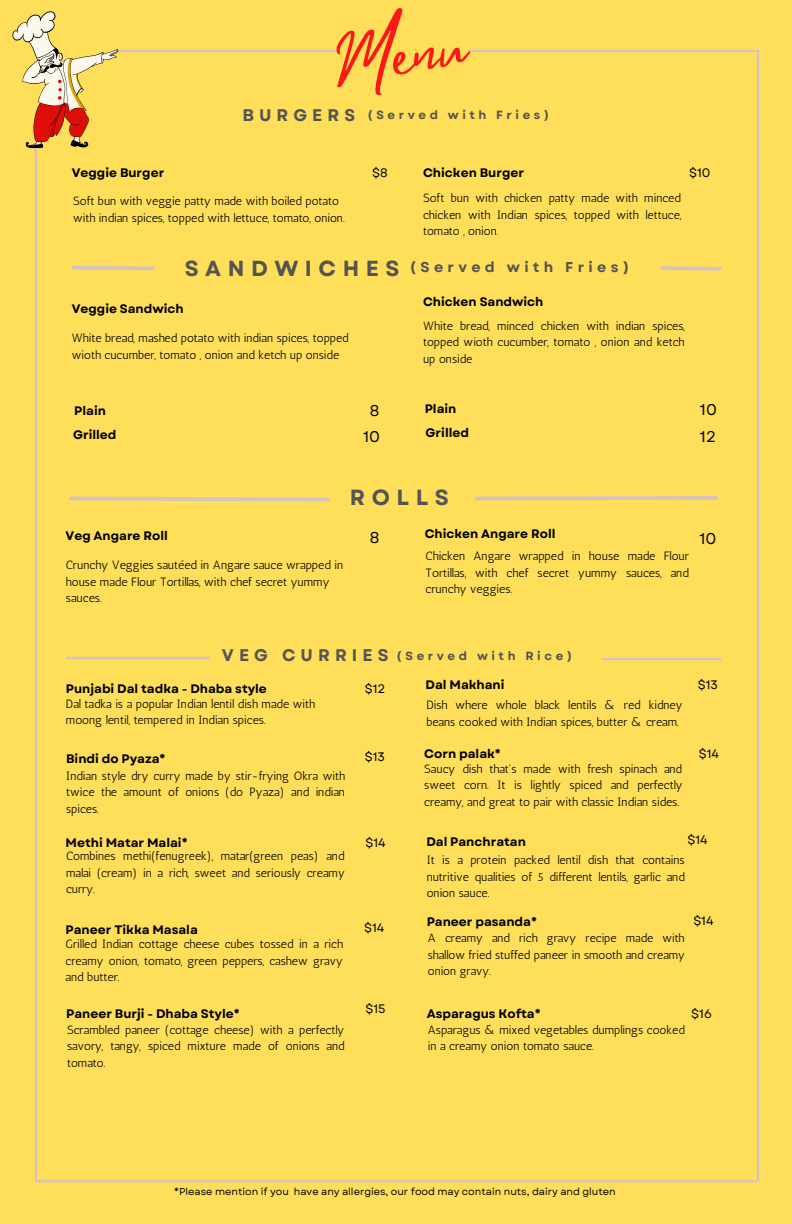
<style>
.page{position:relative;width:792px;height:1224px;background:#ffde59}
.page>*{position:absolute;margin:0;border:0;box-sizing:border-box;transform-origin:0 0}
.t1{font:68.4px "Mistrully";color:#ff1616}
.t2{font:700 21.9px "Garet";letter-spacing:.3em;color:#545454}
.t3{font:700 21.8px "Garet";letter-spacing:.3em;color:#545454}
.t4{font:700 16.8px "Garet";letter-spacing:.3em;color:#545454}
.t5{font:15.6px "Garet";color:#000}
.t6{font:700 14.3px "Garet";letter-spacing:.3em;color:#545454}
.t7{font:700 12.3px "Garet";color:#000}
.t8{font:12.3px "Garet";color:#000}
.t9{font:12px/16.5px "Antic";color:#000;text-align:justify}
.t10{font:11.9px/16.5px "Antic";color:#000;text-align:justify}
.t11{font:700 11.8px "Garet";letter-spacing:.3em;color:#545454}
.t12{font:10px "Garet";color:#000}
</style>
<div class="page">
<hr style="left:116px;top:50px;width:223px;height:2px;background:#d4c3c3">
<hr style="left:35px;top:146px;width:2px;height:1035px;background:#d4c3c3">
<hr style="left:757px;top:52px;width:2px;height:1129px;background:#d4c3c3">
<img style="left:12px;top:11px;width:109px;height:165px">
<hr style="left:37px;top:1180px;width:720px;height:2px;background:#d4c3c3">
<hr style="left:470px;top:50px;width:289px;height:2px;background:#d4c3c3">
<hr style="left:66px;top:657px;width:144px;height:2px;background:#d4c3c3">
<hr style="left:602px;top:658px;width:120px;height:2px;background:#d4c3c3">
<svg style="left:475px;top:496px;width:243px;height:5px"></svg>
<svg style="left:69px;top:496px;width:261px;height:6px"></svg>
<svg style="left:72px;top:265px;width:83px;height:6px"></svg>
<svg style="left:660px;top:266px;width:62px;height:5px"></svg>
<h1 class="t1" style="left:327px;top:9px;width:133px;rotate:-9deg">Menu</h1>
<h3 class="t4" style="left:243px;top:103px;width:114px">BURGERS</h3>
<p class="t11" style="left:367px;top:106px;width:183px">(Served with Fries)</p>
<p class="t8" style="left:372px;top:164px;width:17px">$8</p>
<p class="t8" style="left:689px;top:164px;width:23px">$10</p>
<p class="t7" style="left:72px;top:164px;width:94px">Veggie Burger</p>
<p class="t7" style="left:423px;top:164px;width:103px">Chicken Burger</p>
<p class="t9" style="left:423px;top:190px;width:260px">Soft bun with chicken patty made with minced chicken with Indian spices, topped with lettuce, tomato , onion.</p>
<p class="t9" style="left:73px;top:193px;width:273px">Soft bun with veggie patty made with boiled potato with indian spices, topped with lettuce, tomato, onion.</p>
<h3 class="t3" style="left:185px;top:252px;width:216px">SANDWICHES</h3>
<p class="t7" style="left:72px;top:300px;width:113px">Veggie Sandwich</p>
<p class="t9" style="left:72px;top:330px;width:278px">White bread, mashed potato with indian spices, topped wioth cucumber, tomato , onion and ketch up onside</p>
<p class="t6" style="left:410px;top:256px;width:221px">(Served with Fries)</p>
<p class="t7" style="left:423px;top:292px;width:122px">Chicken Sandwich</p>
<p class="t9" style="left:423px;top:317px;width:263px">White bread, minced chicken with indian spices, topped wioth cucumber, tomato , onion and ketch up onside</p>
<p class="t7" style="left:74px;top:402px;width:33px">Plain</p>
<p class="t7" style="left:425px;top:400px;width:33px">Plain</p>
<p class="t5" style="left:700px;top:398px;width:18px">10</p>
<p class="t7" style="left:73px;top:425px;width:45px">Grilled</p>
<p class="t5" style="left:363px;top:425px;width:18px">10</p>
<p class="t7" style="left:426px;top:424px;width:45px">Grilled</p>
<p class="t5" style="left:700px;top:425px;width:18px">12</p>
<p class="t5" style="left:370px;top:400px;width:11px">8</p>
<h2 class="t2" style="left:350px;top:482px;width:101px">ROLLS</h2>
<p class="t7" style="left:66px;top:527px;width:104px">Veg Angare Roll</p>
<p class="t7" style="left:425px;top:525px;width:132px">Chicken Angare Roll</p>
<p class="t9" style="left:426px;top:548px;width:265px">Chicken Angare wrapped in house made Flour Tortillas, with chef secret yummy sauces, and crunchy veggies.</p>
<p class="t5" style="left:370px;top:527px;width:11px">8</p>
<p class="t5" style="left:699px;top:527px;width:19px">10</p>
<p class="t9" style="left:66px;top:557px;width:279px;text-align:left">Crunchy Veggies sautéed in Angare sauce wrapped in house made Flour Tortillas, with chef secret yummy sauces.</p>
<h3 class="t4" style="left:222px;top:643px;width:168px">VEG CURRIES</h3>
<p class="t7" style="left:66px;top:679px;width:203px">Punjabi Dal tadka - Dhaba style</p>
<p class="t7" style="left:426px;top:676px;width:80px">Dal Makhani</p>
<p class="t11" style="left:397px;top:647px;width:177px">(Served with Rice)</p>
<p class="t8" style="left:365px;top:679px;width:22px">$12</p>
<p class="t8" style="left:698px;top:676px;width:22px">$13</p>
<p class="t9" style="left:66px;top:695px;width:251px">Dal tadka is a popular Indian lentil dish made with moong lentil, tempered in Indian spices.</p>
<p class="t7" style="left:66px;top:750px;width:101px">Bindi do Pyaza*</p>
<p class="t9" style="left:66px;top:767px;width:281px">Indian style dry curry made by stir-frying Okra with twice the amount of onions (do Pyaza) and indian spices.</p>
<p class="t7" style="left:66px;top:834px;width:124px">Methi Matar Malai*</p>
<p class="t9" style="left:66px;top:848px;width:280px">Combines methi(fenugreek), matar(green peas) and malai (cream) in a rich, sweet and seriously creamy curry.</p>
<p class="t7" style="left:66px;top:920px;width:134px">Paneer Tikka Masala</p>
<p class="t9" style="left:66px;top:936px;width:279px">Grilled Indian cottage cheese cubes tossed in a rich creamy onion, tomato, green peppers, cashew gravy and butter.</p>
<p class="t7" style="left:66px;top:1005px;width:175px">Paneer Burji - Dhaba Style*</p>
<p class="t9" style="left:67px;top:1021px;width:279px">Scrambled paneer (cottage cheese) with a perfectly savory, tangy, spiced mixture made of onions and tomato.</p>
<p class="t8" style="left:365px;top:748px;width:22px">$13</p>
<p class="t8" style="left:365px;top:834px;width:22px">$14</p>
<p class="t8" style="left:364px;top:919px;width:22px">$14</p>
<p class="t8" style="left:366px;top:999px;width:22px">$15</p>
<p class="t9" style="left:426px;top:697px;width:258px">Dish where whole black lentils &amp; red kidney beans cooked with Indian spices, butter &amp; cream.</p>
<p class="t7" style="left:424px;top:745px;width:78px">Corn palak*</p>
<p class="t9" style="left:424px;top:760px;width:260px">Saucy dish that's made with fresh spinach and sweet corn. It is lightly spiced and perfectly creamy, and great to pair with classic Indian sides.</p>
<p class="t8" style="left:699px;top:745px;width:22px">$14</p>
<p class="t8" style="left:688px;top:831px;width:22px">$14</p>
<p class="t7" style="left:426px;top:833px;width:101px">Dal Panchratan</p>
<p class="t9" style="left:427px;top:852px;width:260px">It is a protein packed lentil dish that contains nutritive qualities of 5 different lentils, garlic and onion sauce.</p>
<p class="t7" style="left:427px;top:913px;width:112px">Paneer pasanda*</p>
<p class="t10" style="left:428px;top:930px;width:259px">A creamy and rich gravy recipe made with shallow fried stuffed paneer in smooth and creamy onion gravy.</p>
<p class="t8" style="left:693px;top:912px;width:22px">$14</p>
<p class="t7" style="left:427px;top:1005px;width:116px">Asparagus Kofta*</p>
<p class="t8" style="left:691px;top:1005px;width:22px">$16</p>
<p class="t9" style="left:428px;top:1021px;width:259px">Asparagus &amp; mixed vegetables dumplings cooked in a creamy onion tomato sauce.</p>
<p class="t12" style="left:174px;top:1184px;width:443px">*Please mention if you have any allergies, our food may contain nuts, dairy and gluten</p>
</div>
